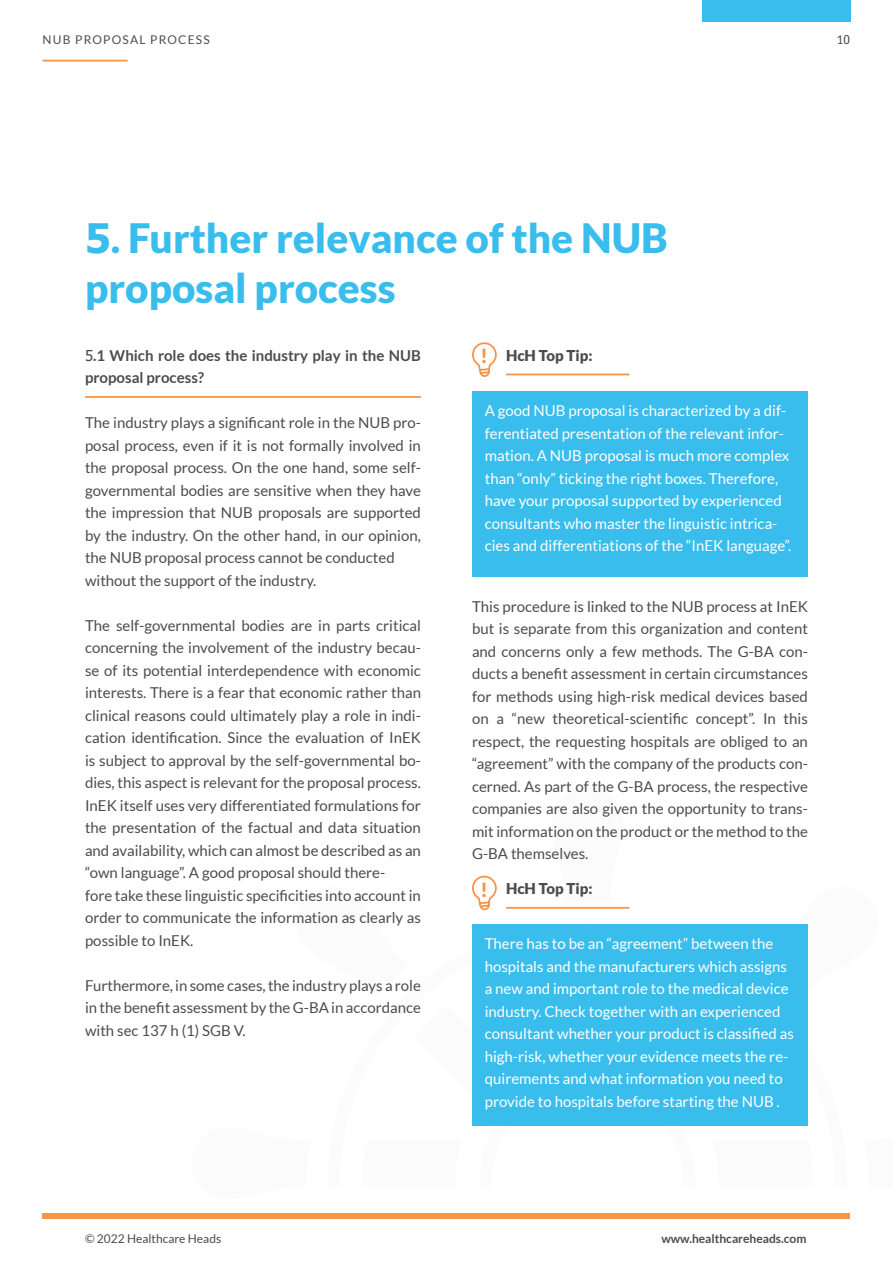
<style>
.page{position:relative;width:893px;height:1263px;background:#fff}
.page>*{position:absolute;margin:0;border:0;box-sizing:border-box;transform-origin:0 0}
.t1{font:900 40.5px/50.1px "Lato";color:#39bded}
.Body{font:900 19.5px "Lato";color:#f79447}
.Body-2{font:15px/22.5px "Lato";color:#4b4c4d;text-align:justify}
.Body-3{font:15px/22.5px "Lato";color:#fff}
.Body-4{font:700 15px/22.6px "Lato";color:#4b4c4d}
.Body-5{font:900 15px "Lato";color:#4b4c4d}
.t2{font:700 12px "Lato";color:#4b4c4d}
.t3{font:12px "Lato";color:#4b4c4d}
.t4{font:12px "Lato";letter-spacing:.1em;color:#4b4c4d}
.s1{font-family:"Tahoma"}
.s2{font-family:"Tahoma";font-weight:700}
.s3{font-family:"Tahoma";font-weight:400}
</style>
<div class="page">
<div style="left:414px;top:1005px;width:100px;height:99px;background:#fbfbfb;border-radius:33px"></div>
<hr style="left:43px;top:60px;width:85px;height:1px;background:#f79447">
<div style="left:43px;top:1213px;width:807px;height:5px;background:#f79447"></div>
<div style="left:702px;top:0;width:148px;height:21px;background:#39bded"></div>
<hr style="left:85px;top:396px;width:336px;height:2px;background:#f79447">
<div style="left:472px;top:391px;width:336px;height:186px;background:#39bded"></div>
<hr style="left:506px;top:374px;width:123px;height:1px;background:#f79447">
<svg style="left:472px;top:342px;width:25px;height:35px"></svg>
<div style="left:472px;top:924px;width:336px;height:202px;background:#39bded"></div>
<hr style="left:506px;top:907px;width:123px;height:2px;background:#f79447">
<svg style="left:472px;top:875px;width:25px;height:36px"></svg>
<p class="t4" style="left:43px;top:33px;width:169px">NUB PROPOSAL PROCESS</p>
<p class="t3" style="left:836px;top:33px;width:15px">1<span class="s1">0</span></p>
<p class="t1" style="left:85px;top:212px;width:584px"><span class="s2">5</span>. Further relevance of the NUB proposal process</p>
<p class="Body-4" style="left:85px;top:344px;width:337px"><span class="s3">5</span>.1 Which role does the industry play in the NUB proposal process?</p>
<p class="Body-2" style="left:85px;top:411px;width:337px">The industry plays a significant role in the NUB pro&shy;posal process, even if it is not formally involved in the proposal process. On the one hand, some self&shy;governmental bodies are sensitive when they have the impression that NUB proposals are supported by the industry. On the other hand, in our opinion, the NUB proposal process cannot be conducted</p>
<p class="Body-2" style="left:85px;top:569px;width:233px">without the support of the industry.</p>
<p class="Body-2" style="left:85px;top:614px;width:337px">The self-governmental bodies are in parts critical concerning the involvement of the industry becau&shy;se of its potential interdependence with economic interests. There is a fear that economic rather than clinical reasons could ultimately play a role in indi&shy;cation identification. Since the evaluation of InEK is subject to approval by the self-governmental bo&shy;dies, this aspect is relevant for the proposal process.<br>InEK itself uses very differentiated formulations for the presentation of the factual and data situation and availability, which can almost be described as an “own language”. A good proposal should there-</p>
<p class="Body-2" style="left:85px;top:884px;width:337px">fore take these linguistic specificities into account in order to communicate the information as clearly as possible to InEK.</p>
<p class="Body-2" style="left:85px;top:974px;width:337px">Furthermore, in some cases, the industry plays a role in the benefit assessment by the G-BA in accordance with sec 137 h (1) SGB V.</p>
<p class="Body" style="left:481px;top:345px;width:9px">!</p>
<p class="Body-5" style="left:506px;top:347px;width:88px">HcH Top Tip:</p>
<p class="Body-3" style="left:485px;top:399px;width:308px">A good NUB proposal is characterized by a dif&shy;ferentiated presentation of the relevant infor&shy;mation. A NUB proposal is much more complex than “only” ticking the right boxes. Therefore, have your proposal supported by experienced consultants who master the linguistic intrica&shy;cies and differentiations of the “InEK language”.</p>
<p class="Body-2" style="left:472px;top:595px;width:337px">This procedure is linked to the NUB process at InEK but is separate from this organization and content and concerns only a few methods. The G-BA con&shy;ducts a benefit assessment in certain circumstances for methods using high-risk medical devices based on a “new theoretical-scientific concept”. In this respect, the requesting hospitals are obliged to an “agreement” with the company of the products con&shy;cerned. As part of the G-BA process, the respective companies are also given the opportunity to trans&shy;mit information on the product or the method to the G-BA themselves.</p>
<p class="Body" style="left:481px;top:878px;width:9px">!</p>
<p class="Body-5" style="left:506px;top:880px;width:88px">HcH Top Tip:</p>
<p class="Body-3" style="left:485px;top:933px;width:311px">There has to be an “agreement” between the hospitals and the manufacturers which assigns a new and important role to the medical device industry. Check together with an experienced consultant whether your product is classified as high-risk, whether your evidence meets the re&shy;quirements and what information you need to provide to hospitals before starting the NUB .</p>
<p class="t3" style="left:85px;top:1232px;width:138px">© 2022 Healthcare Heads</p>
<p class="t2" style="left:661px;top:1231px;width:147px">www.healthcareheads.com</p>
</div>
